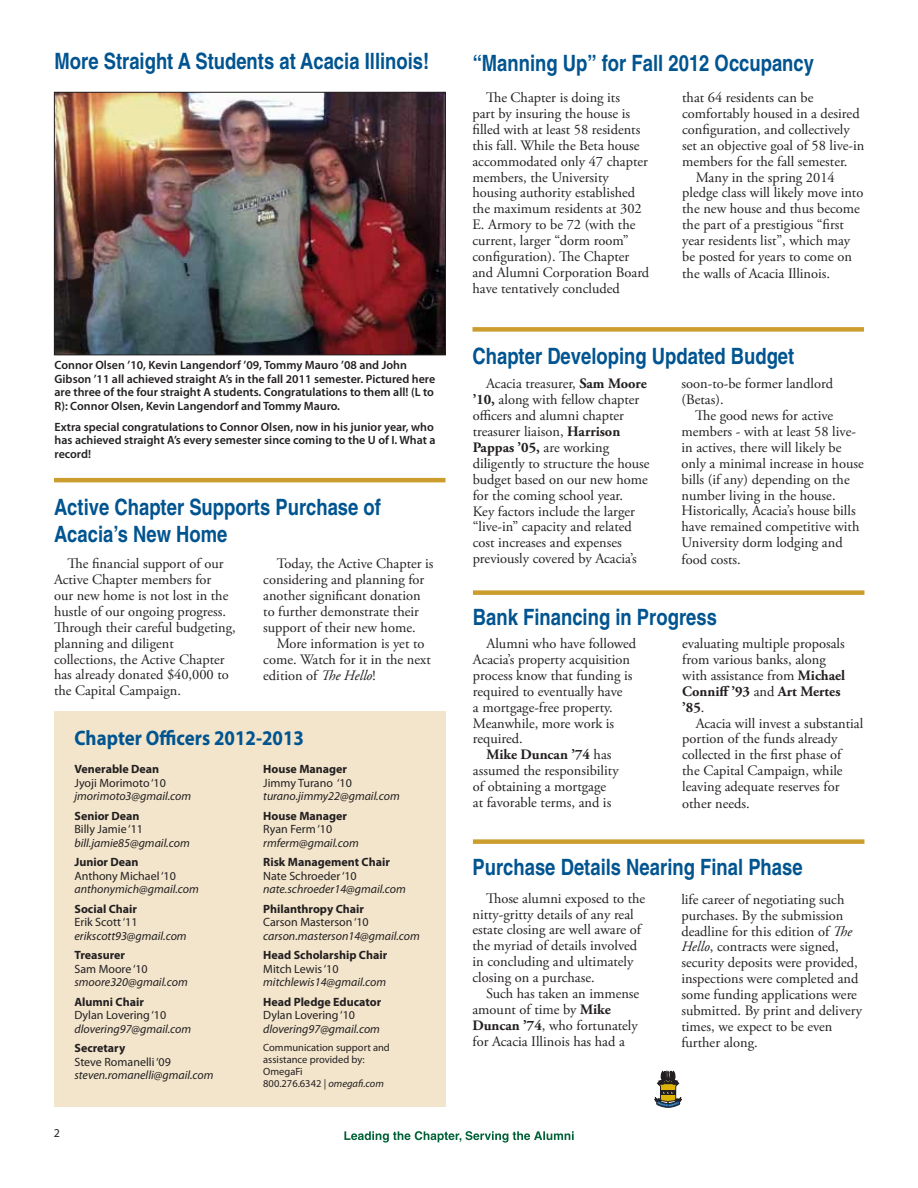
<style>
.page{position:relative;width:918px;height:1188px;background:#fff}
.page>*{position:absolute;margin:0;border:0;box-sizing:border-box;transform-origin:0 0}
.t1{font:700 condensed 22.5px/27px "Helvetica";color:#005490}
.t2{font:700 21px "Myriad Pro";color:#005490;scale:.9 1}
.t3{font:14.4px/15.9px "Adobe Garamond Pro";color:#231f20}
.t4{font:700 14.4px "Adobe Garamond Pro";color:#231f20}
.t5{font:600 12px/13.5px "Myriad Pro";color:#231f20}
.t6{font:italic 12px "Myriad Pro";color:#231f20}
.t7{font:12px "Myriad Pro";color:#231f20}
.t8{font:700 12px "Myriad Pro";color:#231f20}
.t9{font:10.5px/12px "Myriad Pro";color:#231f20}
.s1{font-style:italic}
.s2{font-weight:700}
.s3{font-weight:400}
</style>
<div class="page">
<svg style="left:344px;top:1131px;width:230px;height:12px"></svg>
<div style="left:54px;top:712px;width:392px;height:395px;background:#f2e5cc"></div>
<img style="left:56px;top:94px;width:388px;height:259px">
<div style="left:54px;top:92px;width:392px;height:263px;border:1px solid #231f20"></div>
<div style="left:472px;top:327px;width:392px;height:5px;background:#cb9d2c"></div>
<div style="left:473px;top:590px;width:391px;height:5px;background:#cb9d2c"></div>
<div style="left:473px;top:839px;width:391px;height:5px;background:#cb9d2c"></div>
<hr style="left:54px;top:478px;width:392px;height:4px;background:#cb9d2c">
<svg style="left:655px;top:1071px;width:26px;height:36px"></svg>
<h1 class="t1" style="left:55px;top:48px;width:376px">More Straight A Students at Acacia Illinois!</h1>
<p class="t5" style="left:55px;top:358px;width:382px">Connor Olsen ’10, Kevin Langendorf ’09, Tommy Mauro ’08 and John Gibson ’11 all achieved straight A’s in the fall 2011 semester. Pictured here are three of the four straight A students. Congratulations to them all! (L to R): Connor Olsen, Kevin Langendorf and Tommy Mauro.</p>
<p class="t5" style="left:55px;top:420px;width:382px">Extra special congratulations to Connor Olsen, now in his junior year, who has achieved straight A’s every semester since coming to the U of I. What a record!</p>
<h1 class="t1" style="left:54px;top:493px;width:329px">Active Chapter Supports Purchase of<br>Acacia’s New Home</h1>
<p class="t3" style="left:54px;top:556px;width:183px;text-indent:13px">The financial support of our<br>Active Chapter members for<br>our new home is not lost in the hustle of our ongoing progress.<br>Through their careful budgeting, planning and diligent collections, the Active Chapter has already donated $40,000 to the Capital Campaign.</p>
<p class="t3" style="left:263px;top:556px;width:172px;text-indent:13px">Today, the Active Chapter is considering and planning for another significant donation to further demonstrate their support of their new home.</p>
<p class="t3" style="left:263px;top:635px;width:169px;text-indent:13px">More information is yet to come. Watch for it in the next edition of <span class="s1">The Hello</span>!</p>
<h2 class="t2" style="left:74px;top:724px;width:257px">Chapter Officers 2012-2013</h2>
<p class="t8" style="left:74px;top:761px;width:86px">Venerable Dean</p>
<p class="t7" style="left:74px;top:775px;width:93px">Jyoji Morimoto ‘10</p>
<p class="t6" style="left:74px;top:789px;width:118px">jmorimoto3@gmail.com</p>
<p class="t8" style="left:74px;top:808px;width:67px">Senior Dean</p>
<p class="t7" style="left:74px;top:822px;width:70px">Billy Jamie ‘11</p>
<p class="t6" style="left:74px;top:835px;width:117px">bill.jamie85@gmail.com</p>
<p class="t8" style="left:74px;top:854px;width:66px">Junior Dean</p>
<p class="t7" style="left:74px;top:868px;width:103px">Anthony Michael ‘10</p>
<p class="t6" style="left:74px;top:882px;width:126px">anthonymich@gmail.com</p>
<p class="t8" style="left:74px;top:901px;width:64px">Social Chair</p>
<p class="t7" style="left:74px;top:915px;width:65px">Erik Scott ‘11</p>
<p class="t6" style="left:74px;top:928px;width:114px">erikscott93@gmail.com</p>
<p class="t8" style="left:74px;top:947px;width:52px">Treasurer</p>
<p class="t7" style="left:74px;top:961px;width:75px">Sam Moore ‘10</p>
<p class="t6" style="left:74px;top:975px;width:115px">smoore320@gmail.com</p>
<p class="t8" style="left:74px;top:994px;width:71px">Alumni Chair</p>
<p class="t7" style="left:74px;top:1008px;width:93px">Dylan Lovering ‘10</p>
<p class="t6" style="left:74px;top:1021px;width:118px">dlovering97@gmail.com</p>
<p class="t8" style="left:74px;top:1040px;width:52px">Secretary</p>
<p class="t7" style="left:74px;top:1054px;width:98px">Steve Romanelli ‘09</p>
<p class="t6" style="left:74px;top:1068px;width:141px">steven.romanelli@gmail.com</p>
<p class="t8" style="left:263px;top:761px;width:85px">House Manager</p>
<p class="t7" style="left:263px;top:775px;width:90px">Jimmy Turano ‘10</p>
<p class="t6" style="left:263px;top:789px;width:138px">turano.jimmy22@gmail.com</p>
<p class="t8" style="left:263px;top:808px;width:85px">House Manager</p>
<p class="t7" style="left:263px;top:822px;width:71px">Ryan Ferm ‘10</p>
<p class="t6" style="left:263px;top:835px;width:97px">rmferm@gmail.com</p>
<p class="t8" style="left:263px;top:854px;width:128px">Risk Management Chair</p>
<p class="t7" style="left:263px;top:868px;width:95px">Nate Schroeder ‘10</p>
<p class="t6" style="left:263px;top:882px;width:144px">nate.schroeder14@gmail.com</p>
<p class="t8" style="left:263px;top:901px;width:102px">Philanthropy Chair</p>
<p class="t7" style="left:263px;top:915px;width:107px">Carson Masterson ‘10</p>
<p class="t6" style="left:263px;top:928px;width:158px">carson.masterson14@gmail.com</p>
<p class="t8" style="left:263px;top:947px;width:126px">Head Scholarship Chair</p>
<p class="t7" style="left:263px;top:961px;width:77px">Mitch Lewis ‘10</p>
<p class="t6" style="left:263px;top:975px;width:125px">mitchlewis14@gmail.com</p>
<p class="t8" style="left:263px;top:994px;width:120px">Head Pledge Educator</p>
<p class="t7" style="left:263px;top:1008px;width:93px">Dylan Lovering ‘10</p>
<p class="t6" style="left:263px;top:1021px;width:118px">dlovering97@gmail.com</p>
<p class="t9" style="left:263px;top:1041px;width:128px">Communication support and assistance provided by:<br>OmegaFi<br>800.276.6342 | <span class="s1">omegafi.com</span></p>
<p class="t7" style="left:54px;top:1126px;width:8px">2</p>
<h1 class="t1" style="left:473px;top:49px;width:343px">“Manning Up” for Fall 2012 Occupancy</h1>
<p class="t3" style="left:473px;top:90px;width:178px;text-indent:13px">The Chapter is doing its<br>part by insuring the house is filled with at least 58 residents this fall. While the Beta house accommodated only 47 chapter members, the University housing authority established the maximum residents at 302<br>E. Armory to be 72 (with the current, larger “dorm room” configuration). The Chapter and Alumni Corporation Board have tentatively concluded</p>
<p class="t3" style="left:682px;top:90px;width:133px">that 64 residents can be</p>
<p class="t3" style="left:682px;top:106px;width:179px">comfortably housed in a desired</p>
<p class="t3" style="left:682px;top:122px;width:169px">configuration, and collectively</p>
<p class="t3" style="left:682px;top:138px;width:184px">set an objective goal of 58 live-in</p>
<p class="t3" style="left:682px;top:154px;width:167px">members for the fall semester.</p>
<p class="t3" style="left:696px;top:170px;width:141px">Many in the spring 2014</p>
<p class="t3" style="left:682px;top:185px;width:183px">pledge class will likely move into</p>
<p class="t3" style="left:682px;top:201px;width:179px">the new house and thus become</p>
<p class="t3" style="left:682px;top:217px;width:163px">the part of a prestigious “first</p>
<p class="t3" style="left:682px;top:233px;width:170px">year residents list”, which may</p>
<p class="t3" style="left:682px;top:249px;width:171px">be posted for years to come on</p>
<p class="t3" style="left:682px;top:265px;width:149px">the walls of Acacia Illinois.</p>
<h1 class="t1" style="left:472px;top:343px;width:323px">Chapter Developing Updated Budget</h1>
<p class="t3" style="left:473px;top:376px;width:178px;text-indent:13px">Acacia treasurer, <span class="s2">Sam Moore ’10,</span> along with fellow chapter officers and alumni chapter treasurer liaison, <span class="s2">Harrison<br>Pappas ’05,</span> are working diligently to structure the house budget based on our new home for the coming school year.<br>Key factors include the larger “live-in” capacity and related cost increases and expenses previously covered by Acacia’s</p>
<p class="t3" style="left:682px;top:376px;width:153px">soon-to-be former landlord (Betas).</p>
<p class="t3" style="left:682px;top:408px;width:184px;text-indent:13px">The good news for active members - with at least 58 live&shy;in actives, there will likely be only a minimal increase in house bills (if any) depending on the number living in the house.<br>Historically, Acacia’s house bills have remained competitive with<br>University dorm lodging and food costs.</p>
<h1 class="t1" style="left:473px;top:603px;width:246px">Bank Financing in Progress</h1>
<p class="t3" style="left:486px;top:636px;width:151px">Alumni who have followed</p>
<p class="t3" style="left:473px;top:652px;width:159px">Acacia’s property acquisition</p>
<p class="t3" style="left:473px;top:668px;width:161px">process know that funding is</p>
<p class="t3" style="left:473px;top:684px;width:151px">required to eventually have</p>
<p class="t3" style="left:473px;top:700px;width:141px">a mortgage-free property.</p>
<p class="t3" style="left:473px;top:716px;width:143px">Meanwhile, more work is</p>
<p class="t3" style="left:473px;top:731px;width:51px">required.</p>
<p class="t4" style="left:486px;top:746px;width:127px">Mike Duncan ’74 <span class="s3">has</span></p>
<p class="t3" style="left:473px;top:763px;width:147px">assumed the responsibility</p>
<p class="t3" style="left:473px;top:779px;width:135px">of obtaining a mortgage</p>
<p class="t3" style="left:473px;top:795px;width:140px">at favorable terms, and is</p>
<p class="t3" style="left:682px;top:636px;width:165px">evaluating multiple proposals from various banks, along with assistance from <span class="s2">Michael<br>Conniff ’93</span> and <span class="s2">Art Mertes ’85</span>.</p>
<p class="t3" style="left:682px;top:715px;width:183px;text-indent:13px">Acacia will invest a substantial portion of the funds already collected in the first phase of<br>the Capital Campaign, while leaving adequate reserves for other needs.</p>
<h1 class="t1" style="left:472px;top:853px;width:332px">Purchase Details Nearing Final Phase</h1>
<p class="t3" style="left:473px;top:891px;width:174px;text-indent:13px">Those alumni exposed to the nitty-gritty details of any real estate closing are well aware of the myriad of details involved in concluding and ultimately closing on a purchase.</p>
<p class="t3" style="left:473px;top:986px;width:168px;text-indent:13px">Such has taken an immense amount of time by <span class="s2">Mike<br>Duncan ’74</span>, who fortunately for Acacia Illinois has had a</p>
<p class="t3" style="left:681px;top:892px;width:182px">life career of negotiating such purchases. By the submission deadline for this edition of <span class="s1">The<br>Hello</span>, contracts were signed, security deposits were provided, inspections were completed and some funding applications were submitted. By print and delivery times, we expect to be even further along.</p>
</div>
